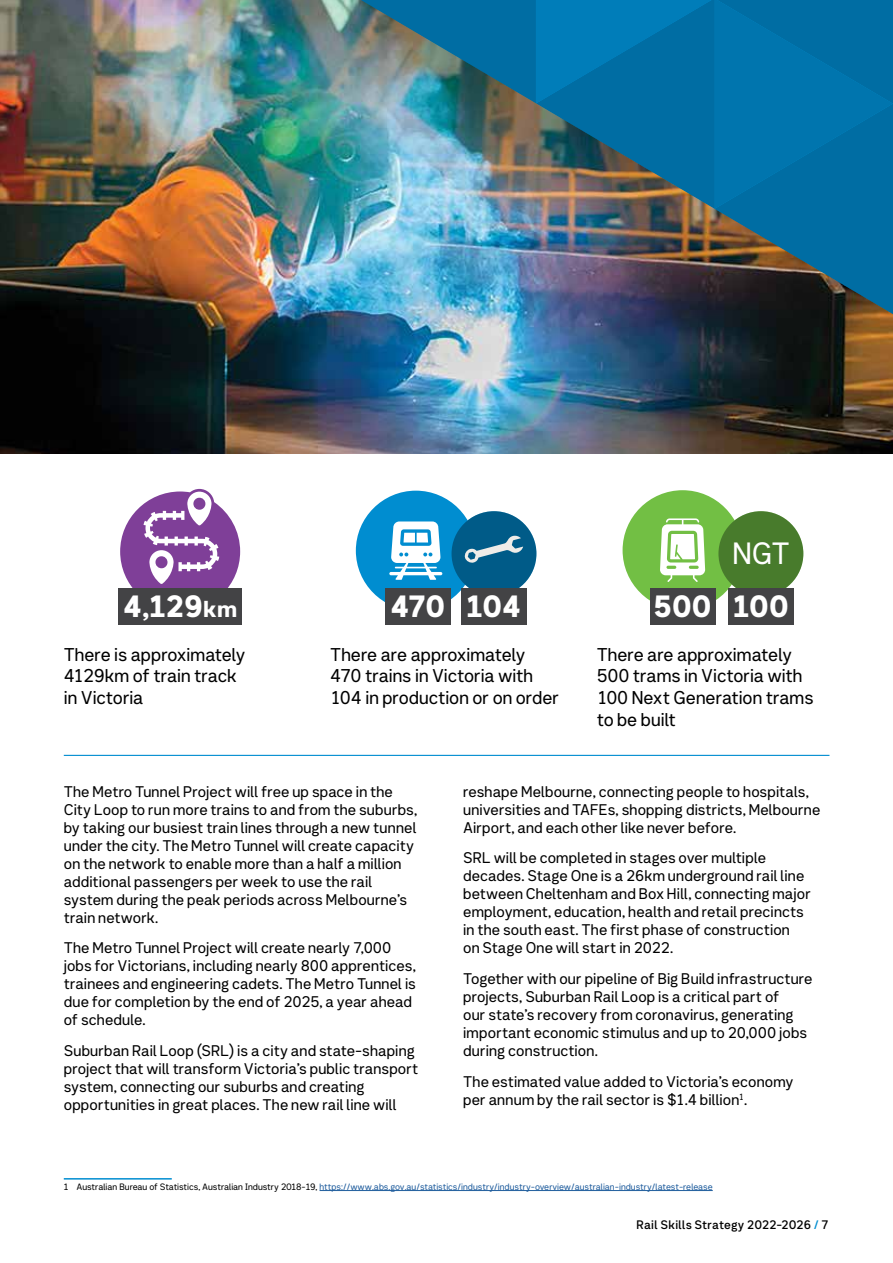
<style>
.page{position:relative;width:893px;height:1263px;background:#fff}
.page>*{position:absolute;margin:0;border:0;box-sizing:border-box;transform-origin:0 0}
.t1{font:29.85px "Network Sans 2019 Heavy";letter-spacing:-.01em;color:#fff}
.t2{font:29.85px "Network Sans 2019 Regular";color:#fff}
.t3{font:18px/21.6px "Network Sans 2019 Regular";letter-spacing:-.005em;color:#000}
.t4{font:15px/18px "Network Sans 2019 Regular";letter-spacing:.005em;color:#000}
.t5{font:12px "Network Sans 2019 Medium";letter-spacing:.015em;color:#000}
.t6{font:9px "Network Rounded 2019";letter-spacing:-.01em;color:#215e9e}
.s1{font-size:22.35px}
.s2{color:#000}
.s3{color:#008dd0}
</style>
<div class="page">
<img style="left:0;top:0;width:893px;height:453px">
<img style="left:361px;top:0;width:532px;height:314px">
<svg style="left:120px;top:489px;width:120px;height:99px"></svg>
<div style="left:118px;top:588px;width:124px;height:37px;background:#434345"></div>
<div style="left:385px;top:588px;width:66px;height:37px;background:#434345"></div>
<div style="left:452px;top:511px;width:84px;height:85px;background:#005b88;border-radius:50%"></div>
<svg style="left:356px;top:491px;width:167px;height:111px"></svg>
<div style="left:461px;top:588px;width:66px;height:37px;background:#434345"></div>
<svg style="left:623px;top:490px;width:117px;height:120px"></svg>
<div style="left:650px;top:588px;width:65px;height:37px;background:#434345"></div>
<div style="left:718px;top:511px;width:85px;height:85px;background:#487b2c;border-radius:50%"></div>
<div style="left:728px;top:588px;width:66px;height:37px;background:#434345"></div>
<hr style="left:64px;top:1178px;width:108px;height:1px;background:#008dd0">
<hr style="left:320px;top:1190px;width:393px;height:1px;background:#215e9e">
<hr style="left:64px;top:755px;width:765px;height:1px;background:#008dd0">
<h1 class="t2" style="left:732px;top:528px;width:59px">NGT</h1>
<h1 class="t1" style="left:123px;top:580px;width:116px">4,129<span class="s1">km</span></h1>
<h1 class="t1" style="left:390px;top:580px;width:132px">470 104</h1>
<h1 class="t1" style="left:653px;top:580px;width:137px">500 100</h1>
<p class="t3" style="left:64px;top:643px;width:183px">There is approximately<br>4129km of train track in Victoria</p>
<p class="t3" style="left:330px;top:643px;width:230px">There are approximately<br>470 trains in Victoria with<br>104 in production or on order</p>
<p class="t3" style="left:597px;top:643px;width:218px">There are approximately<br>500 trams in Victoria with<br>100 Next Generation trams to be built</p>
<p class="t4" style="left:64px;top:781px;width:355px">The Metro Tunnel Project will free up space in the City Loop to run more trains to and from the suburbs, by taking our busiest train lines through a new tunnel under the city. The Metro Tunnel will create capacity on the network to enable more than a half a million additional passengers per week to use the rail system during the peak periods across Melbourne’s train network.</p>
<p class="t4" style="left:64px;top:938px;width:354px">The Metro Tunnel Project will create nearly 7,000 jobs for Victorians, including nearly 800 apprentices, trainees and engineering cadets. The Metro Tunnel is due for completion by the end of 2025, a year ahead of schedule.</p>
<p class="t4" style="left:64px;top:1041px;width:356px">Suburban Rail Loop (SRL) is a city and state-shaping project that will transform Victoria’s public transport system, connecting our suburbs and creating opportunities in great places. The new rail line will</p>
<p class="t4" style="left:463px;top:781px;width:359px">reshape Melbourne, connecting people to hospitals, universities and TAFEs, shopping districts, Melbourne<br>Airport, and each other like never before.</p>
<p class="t4" style="left:463px;top:848px;width:349px">SRL will be completed in stages over multiple decades. Stage One is a 26km underground rail line between Cheltenham and Box Hill, connecting major employment, education, health and retail precincts in the south east. The first phase of construction<br>on Stage One will start in 2022.</p>
<p class="t4" style="left:463px;top:969px;width:351px">Together with our pipeline of Big Build infrastructure projects, Suburban Rail Loop is a critical part of<br>our state’s recovery from coronavirus, generating important economic stimulus and up to 20,000 jobs during construction.</p>
<p class="t4" style="left:463px;top:1072px;width:332px">The estimated value added to Victoria’s economy per annum by the rail sector is $1.4 billion<sup>1</sup>.</p>
<p class="t6" style="left:64px;top:1179px;width:650px"><span class="s2">1 Australian Bureau of Statistics, Australian Industry 2018-19,</span> https://www.abs.gov.au/statistics/industry/industry-overview/australian-industry/latest-release</p>
<p class="t5" style="left:637px;top:1214px;width:193px">Rail Skills Strategy 2022-2026 <span class="s3">/</span> 7</p>
</div>
